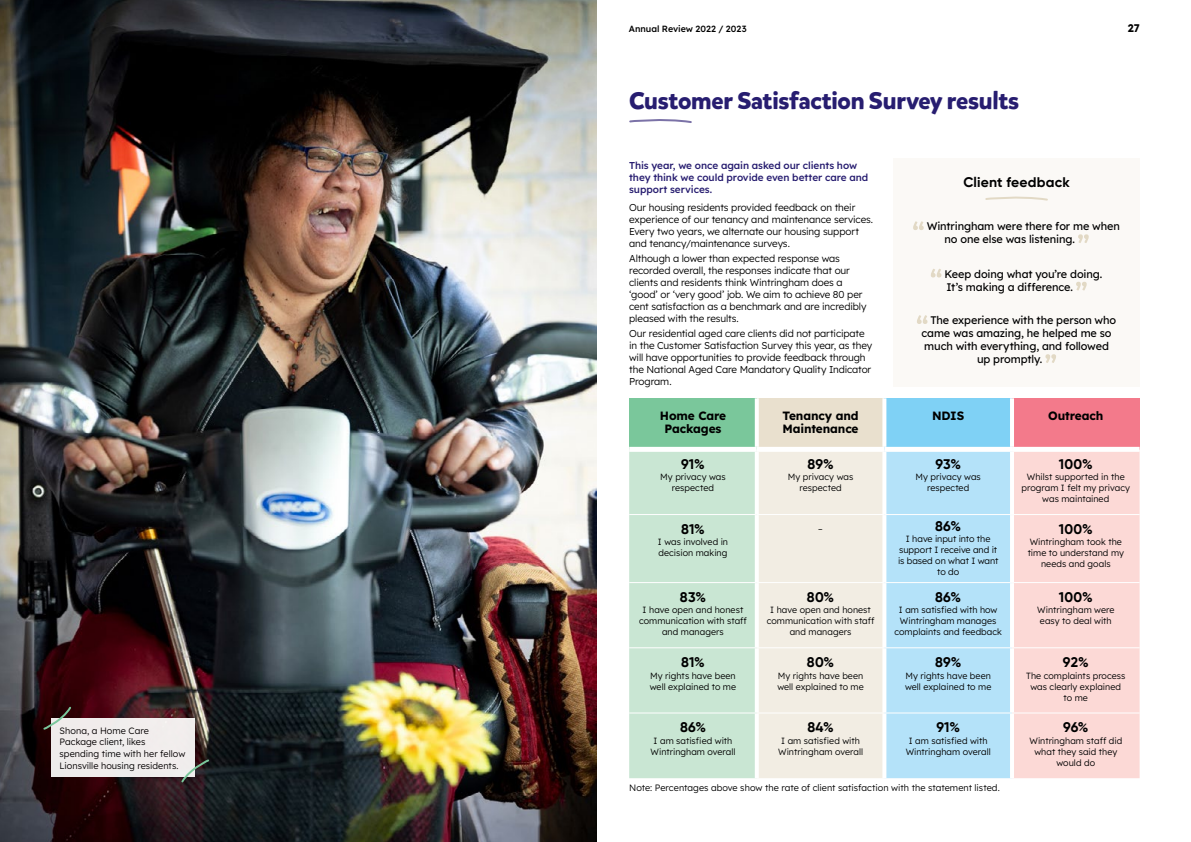
<style>
.page{position:relative;width:1191px;height:842px;background:#fff}
.page>*{position:absolute;margin:0;border:0;box-sizing:border-box;transform-origin:0 0}
.t1{font:700 24px "Mikado";letter-spacing:-.01em;color:#271d70}
.t2{font:700 14px "Gilroy";letter-spacing:.015em;color:#000}
.t3{font:700 12px/13px "Lexend";letter-spacing:-.01em;color:#000;text-align:center}
.t4{font:11px/13px "Lexend";letter-spacing:-.01em;color:#000}
.t5{font:700 11px "Lexend";color:#000}
.t6{font:300 10px/12px "Lexend";letter-spacing:-.01em;color:#000}
.t7{font:500 10px/12px "Lexend";letter-spacing:-.005em;color:#271d70}
.t8{font:300 9.2px/11.7px "Lexend";color:#000}
.t9{font:300 9px/11px "Lexend";letter-spacing:.005em;color:#000;text-align:center}
.t10{font:500 9px "Lexend";color:#000}
</style>
<div class="page">
<div style="left:893px;top:159px;width:247px;height:228px;background:#fbf9f6"></div>
<svg style="left:629px;top:119px;width:63px;height:4px"></svg>
<svg style="left:985px;top:196px;width:63px;height:5px"></svg>
<div style="left:629px;top:398px;width:128px;height:51px;background:#7ac79b"></div>
<div style="left:757px;top:398px;width:127px;height:51px;background:#e9e0ce"></div>
<div style="left:884px;top:398px;width:128px;height:51px;background:#7fd1f5"></div>
<div style="left:1012px;top:398px;width:127px;height:51px;background:#f37a8b"></div>
<div style="left:629px;top:452px;width:126px;height:326px;background:#c9e6d3"></div>
<div style="left:759px;top:452px;width:123px;height:326px;background:#f2ede3"></div>
<div style="left:886px;top:452px;width:124px;height:326px;background:#b4e2f9"></div>
<div style="left:1014px;top:452px;width:125px;height:326px;background:#fcd9d6"></div>
<hr style="left:755px;top:398px;width:4px;height:49px;background:#fff">
<svg style="left:882px;top:398px;width:4px;height:49px"></svg>
<hr style="left:1010px;top:398px;width:4px;height:49px;background:#fff">
<div style="left:629px;top:447px;width:128px;height:5px;background:#fff"></div>
<div style="left:757px;top:447px;width:127px;height:5px;background:#fff"></div>
<div style="left:884px;top:447px;width:128px;height:5px;background:#fff"></div>
<div style="left:1012px;top:447px;width:127px;height:5px;background:#fff"></div>
<hr style="left:629px;top:514px;width:128px;height:1px;background:#fff">
<hr style="left:757px;top:514px;width:127px;height:1px;background:#fff">
<hr style="left:884px;top:514px;width:128px;height:1px;background:#fff">
<hr style="left:1012px;top:514px;width:127px;height:1px;background:#fff">
<hr style="left:629px;top:582px;width:128px;height:1px;background:#fff">
<hr style="left:757px;top:582px;width:127px;height:1px;background:#fff">
<hr style="left:884px;top:582px;width:128px;height:1px;background:#fff">
<hr style="left:1012px;top:582px;width:127px;height:1px;background:#fff">
<hr style="left:629px;top:647px;width:128px;height:1px;background:#fff">
<hr style="left:757px;top:647px;width:127px;height:1px;background:#fff">
<hr style="left:884px;top:647px;width:128px;height:1px;background:#fff">
<hr style="left:1012px;top:647px;width:127px;height:1px;background:#fff">
<hr style="left:629px;top:712px;width:128px;height:1px;background:#fff">
<hr style="left:757px;top:712px;width:127px;height:1px;background:#fff">
<hr style="left:884px;top:712px;width:128px;height:1px;background:#fff">
<hr style="left:1012px;top:712px;width:127px;height:1px;background:#fff">
<img style="left:0;top:0;width:596px;height:842px">
<div style="left:51px;top:718px;width:143px;height:59px;background:#f0edec"></div>
<svg style="left:42px;top:705px;width:31px;height:26px"></svg>
<svg style="left:180px;top:758px;width:30px;height:26px"></svg>
<svg style="left:913px;top:221px;width:10px;height:9px"></svg>
<svg style="left:1078px;top:234px;width:10px;height:9px"></svg>
<svg style="left:917px;top:315px;width:10px;height:9px"></svg>
<svg style="left:1045px;top:354px;width:11px;height:9px"></svg>
<svg style="left:931px;top:269px;width:10px;height:9px"></svg>
<svg style="left:1076px;top:282px;width:10px;height:9px"></svg>
<p class="t8" style="left:59px;top:724px;width:127px">Shona, a Home Care<br>Package client, likes spending time with her fellow<br>Lionsville housing residents.</p>
<p class="t10" style="left:629px;top:22px;width:119px">Annual Review 2022 / 2023</p>
<p class="t5" style="left:1128px;top:19px;width:13px">27</p>
<h1 class="t1" style="left:629px;top:85px;width:391px">Customer Satisfaction Survey results</h1>
<p class="t7" style="left:629px;top:159px;width:241px">This year, we once again asked our clients how they think we could provide even better care and support services.</p>
<p class="t6" style="left:629px;top:201px;width:245px">Our housing residents provided feedback on their experience of our tenancy and maintenance services.<br>Every two years, we alternate our housing support and tenancy/maintenance surveys.</p>
<p class="t6" style="left:629px;top:252px;width:239px">Although a lower than expected response was recorded overall, the responses indicate that our clients and residents think Wintringham does a ‘good’ or ‘very good’ job. We aim to achieve 80 per cent satisfaction as a benchmark and are incredibly pleased with the results.</p>
<p class="t6" style="left:629px;top:326px;width:244px">Our residential aged care clients did not participate in the Customer Satisfaction Survey this year, as they will have opportunities to provide feedback through the National Aged Care Mandatory Quality Indicator Program.</p>
<h3 class="t3" style="left:660px;top:409px;width:68px">Home Care<br>Packages</h3>
<h3 class="t3" style="left:782px;top:409px;width:78px;text-align:left">Tenancy and<br>Maintenance</h3>
<h3 class="t3" style="left:932px;top:409px;width:34px">NDIS</h3>
<h3 class="t3" style="left:1048px;top:409px;width:57px">Outreach</h3>
<h2 class="t2" style="left:681px;top:455px;width:25px">91%</h2>
<p class="t9" style="left:660px;top:471px;width:67px">My privacy was respected</p>
<h2 class="t2" style="left:963px;top:174px;width:108px">Client feedback</h2>
<p class="t4" style="left:944px;top:219px;width:177px;text-indent:-18px">Wintringham were there for me when no one else was listening.</p>
<p class="t4" style="left:944px;top:266px;width:159px">Keep doing what you’re doing.<br>It’s making a difference.</p>
<p class="t4" style="left:930px;top:313px;width:187px">The experience with the person who</p>
<p class="t4" style="left:921px;top:326px;width:192px">came was amazing, he helped me so</p>
<p class="t4" style="left:924px;top:339px;width:186px">much with everything, and followed</p>
<p class="t4" style="left:977px;top:352px;width:67px">up promptly.</p>
<h2 class="t2" style="left:807px;top:455px;width:28px">89%</h2>
<p class="t9" style="left:788px;top:471px;width:67px">My privacy was respected</p>
<h2 class="t2" style="left:935px;top:455px;width:27px">93%</h2>
<p class="t9" style="left:915px;top:471px;width:67px">My privacy was respected</p>
<h2 class="t2" style="left:1059px;top:455px;width:35px">100%</h2>
<p class="t9" style="left:1021px;top:471px;width:110px">Whilst supported in the program I felt my privacy was maintained</p>
<h2 class="t2" style="left:681px;top:520px;width:25px">81%</h2>
<p class="t9" style="left:658px;top:536px;width:72px;text-align:left">I was involved in decision making</p>
<p class="t9" style="left:818px;top:523px;width:6px">–</p>
<h2 class="t2" style="left:935px;top:517px;width:27px">86%</h2>
<p class="t9" style="left:898px;top:533px;width:102px">I have input into the support I receive and it is based on what I want to do</p>
<h2 class="t2" style="left:680px;top:588px;width:27px">83%</h2>
<p class="t9" style="left:639px;top:604px;width:109px">I have open and honest communication with staff and managers</p>
<h2 class="t2" style="left:807px;top:588px;width:29px">80%</h2>
<p class="t9" style="left:766px;top:604px;width:109px">I have open and honest communication with staff and managers</p>
<h2 class="t2" style="left:935px;top:588px;width:27px">86%</h2>
<p class="t9" style="left:894px;top:604px;width:109px">I am satisfied with how<br>Wintringham manages complaints and feedback</p>
<h2 class="t2" style="left:681px;top:653px;width:25px">81%</h2>
<p class="t9" style="left:650px;top:669px;width:88px;text-align:left">My rights have been well explained to me</p>
<h2 class="t2" style="left:807px;top:653px;width:29px">80%</h2>
<p class="t9" style="left:777px;top:669px;width:88px;text-align:left">My rights have been well explained to me</p>
<h2 class="t2" style="left:935px;top:653px;width:28px">89%</h2>
<p class="t9" style="left:905px;top:669px;width:88px;text-align:left">My rights have been well explained to me</p>
<h2 class="t2" style="left:680px;top:719px;width:27px">86%</h2>
<p class="t9" style="left:650px;top:734px;width:86px">I am satisfied with<br>Wintringham overall</p>
<h2 class="t2" style="left:807px;top:719px;width:28px">84%</h2>
<p class="t9" style="left:778px;top:734px;width:86px">I am satisfied with<br>Wintringham overall</p>
<h2 class="t2" style="left:936px;top:719px;width:25px">91%</h2>
<p class="t9" style="left:905px;top:734px;width:86px">I am satisfied with<br>Wintringham overall</p>
<p class="t8" style="left:629px;top:781px;width:372px">Note: Percentages above show the rate of client satisfaction with the statement listed.</p>
<h2 class="t2" style="left:1059px;top:520px;width:35px">100%</h2>
<p class="t9" style="left:1027px;top:536px;width:98px">Wintringham took the time to understand my needs and goals</p>
<h2 class="t2" style="left:1059px;top:588px;width:35px">100%</h2>
<p class="t9" style="left:1037px;top:604px;width:79px;text-align:left">Wintringham were easy to deal with</p>
<h2 class="t2" style="left:1063px;top:653px;width:27px">92%</h2>
<p class="t9" style="left:1026px;top:669px;width:101px">The complaints process was clearly explained to me</p>
<h2 class="t2" style="left:1063px;top:719px;width:27px">96%</h2>
<p class="t9" style="left:1029px;top:734px;width:94px">Wintringham staff did what they said they would do</p>
</div>
